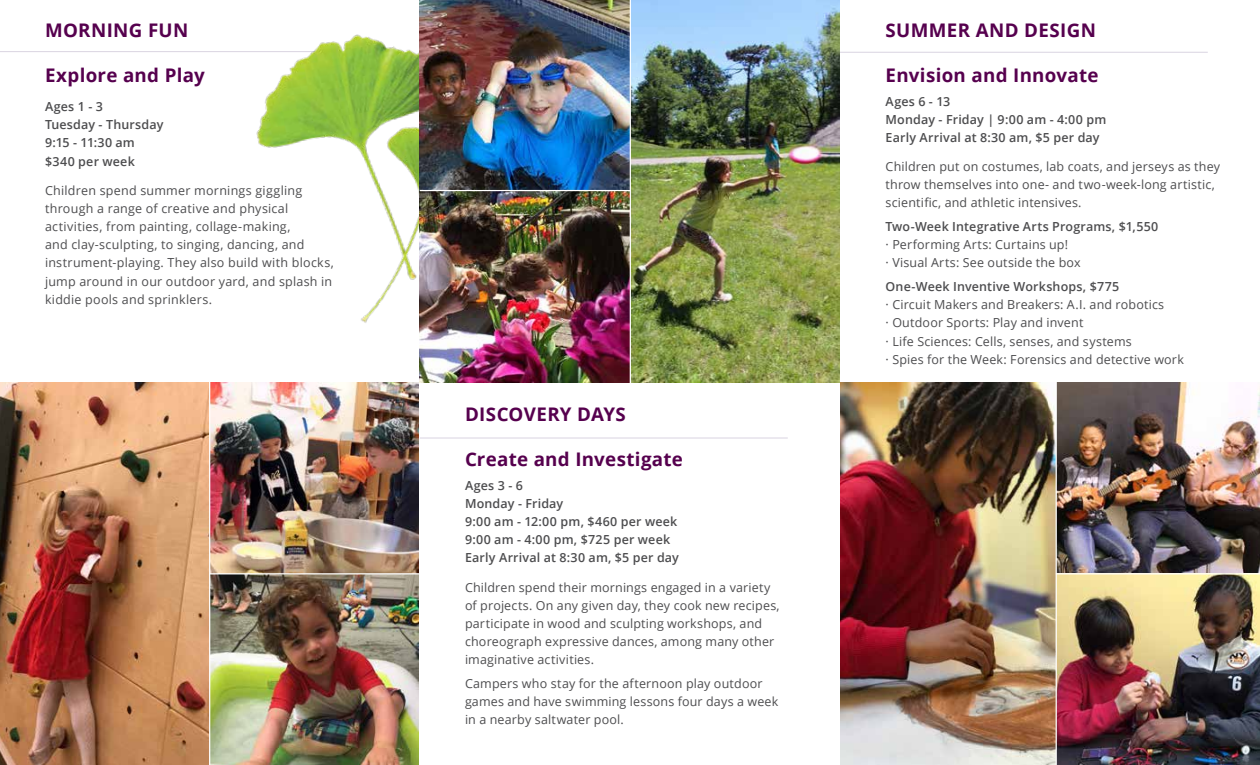
<style>
.page{position:relative;width:1260px;height:765px;background:#fff}
.page>*{position:absolute;margin:0;border:0;box-sizing:border-box;transform-origin:0 0}
.t1{font:700 18.75px "Open Sans";letter-spacing:.015em;color:#56004e}
.t2{font:12.5px/18.1px "Open Sans";letter-spacing:.015em;color:#4d4d4f}
.t3{font:600 12.5px/18.1px "Open Sans";letter-spacing:.015em;color:#4d4d4f}
</style>
<div class="page">
<hr style="left:0;top:51px;width:368px;height:1px;background:#dad4e1">
<img style="left:256px;top:0;width:164px;height:353px">
<img style="left:420px;top:191px;width:210px;height:191px">
<img style="left:420px;top:0;width:210px;height:190px">
<img style="left:210px;top:575px;width:208px;height:190px">
<img style="left:210px;top:382px;width:208px;height:191px">
<img style="left:1057px;top:382px;width:203px;height:191px">
<img style="left:0;top:382px;width:209px;height:383px">
<img style="left:841px;top:382px;width:215px;height:383px">
<img style="left:1057px;top:574px;width:203px;height:191px">
<img style="left:631px;top:0;width:209px;height:382px">
<hr style="left:840px;top:52px;width:368px;height:1px;background:#dad4e1">
<hr style="left:420px;top:438px;width:368px;height:1px;background:#dad4e1">
<h1 class="t1" style="left:45px;top:17px;width:145px">MORNING FUN</h1>
<h1 class="t1" style="left:45px;top:62px;width:161px">Explore and Play</h1>
<p class="t3" style="left:45px;top:97px;width:120px">Ages 1 - 3<br>Tuesday - Thursday<br>9:15 - 11:30 am $340 per week</p>
<p class="t2" style="left:45px;top:181px;width:290px">Children spend summer mornings giggling through a range of creative and physical activities, from painting, collage-making,<br>and clay-sculpting, to singing, dancing, and instrument-playing. They also build with blocks, jump around in our outdoor yard, and splash in kiddie pools and sprinklers.</p>
<h1 class="t1" style="left:465px;top:401px;width:162px">DISCOVERY DAYS</h1>
<h1 class="t1" style="left:465px;top:446px;width:219px">Create and Investigate</h1>
<p class="t3" style="left:465px;top:476px;width:216px">Ages 3 - 6<br>Monday - Friday<br>9:00 am - 12:00 pm, $460 per week<br>9:00 am - 4:00 pm, $725 per week<br>Early Arrival at 8:30 am, $5 per day</p>
<p class="t2" style="left:465px;top:578px;width:316px">Children spend their mornings engaged in a variety of projects. On any given day, they cook new recipes, participate in wood and sculpting workshops, and choreograph expressive dances, among many other imaginative activities.</p>
<p class="t2" style="left:465px;top:674px;width:315px">Campers who stay for the afternoon play outdoor games and have swimming lessons four days a week in a nearby saltwater pool.</p>
<h1 class="t1" style="left:886px;top:17px;width:212px">SUMMER AND DESIGN</h1>
<h1 class="t1" style="left:886px;top:62px;width:214px">Envision and Innovate</h1>
<p class="t3" style="left:886px;top:92px;width:222px">Ages 6 - 13<br>Monday - Friday | 9:00 am - 4:00 pm<br>Early Arrival at 8:30 am, $5 per day</p>
<p class="t2" style="left:886px;top:157px;width:336px">Children put on costumes, lab coats, and jerseys as they throw themselves into one- and two-week-long artistic, scientific, and athletic intensives.</p>
<p class="t3" style="left:886px;top:217px;width:274px">Two-Week Integrative Arts Programs, $1,550</p>
<p class="t2" style="left:886px;top:235px;width:197px">· Performing Arts: Curtains up!<br>· Visual Arts: See outside the box</p>
<p class="t3" style="left:886px;top:277px;width:235px">One-Week Inventive Workshops, $775</p>
<p class="t2" style="left:886px;top:295px;width:300px">· Circuit Makers and Breakers: A.I. and robotics<br>· Outdoor Sports: Play and invent<br>· Life Sciences: Cells, senses, and systems<br>· Spies for the Week: Forensics and detective work</p>
</div>
